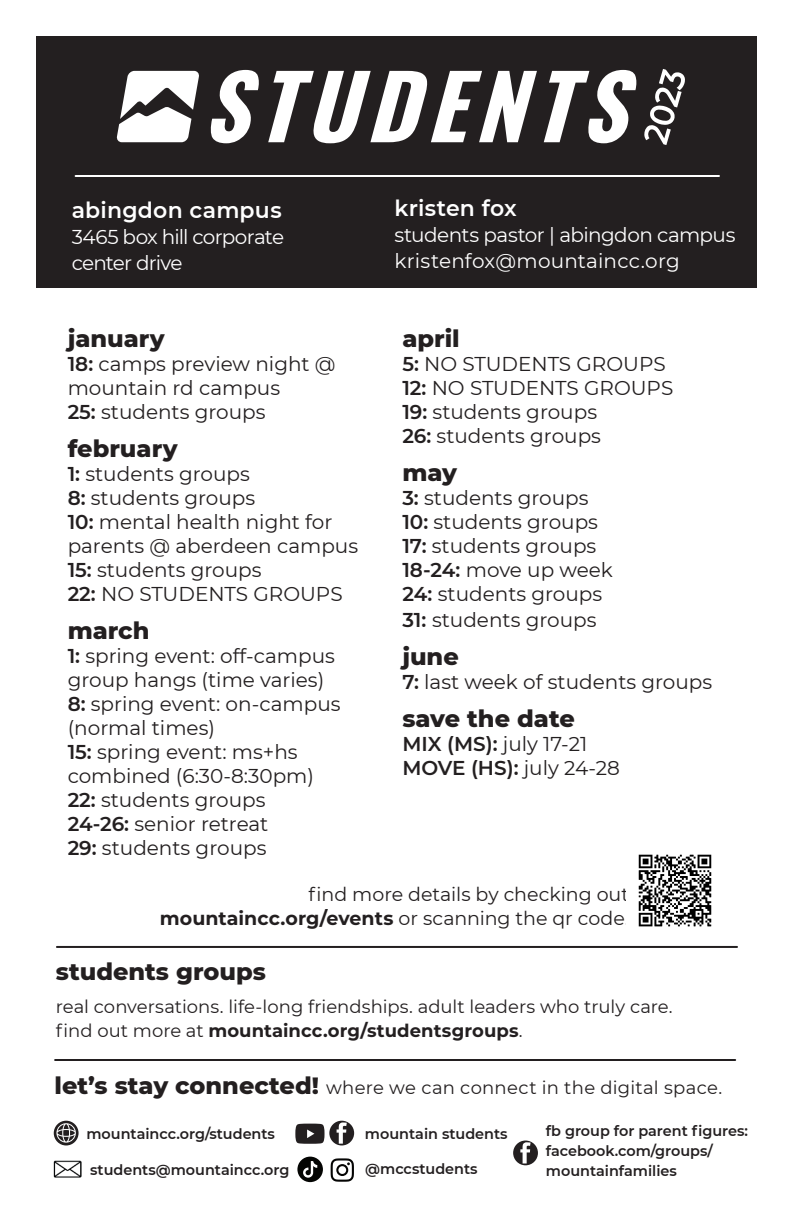
<style>
.page{position:relative;width:790px;height:1224px;background:#fff}
.page>*{position:absolute;margin:0;border:0;box-sizing:border-box;transform-origin:0 0}
.Header_Back{font:800 24px "Montserrat";color:#231f20}
.Body{font:600 22px "Montserrat";letter-spacing:.01em;color:#fff}
.Body-2{font:20px/24px "Montserrat";color:#231f20}
.Body-3{font:20px "Montserrat";letter-spacing:-.025em;color:#fff}
.Body-4{font:20px "Montserrat";letter-spacing:.01em;color:#fff}
.Body_Back{font:700 19px "Montserrat";color:#231f20}
.Body_Back-2{font:19px "Montserrat";color:#231f20}
.Body_Back-3{font:18px/24px "Montserrat";color:#231f20}
.Header_Back-2{font:18px "Montserrat";letter-spacing:.015em;color:#231f20}
.t1{font:600 14.4px/20px "Montserrat";color:#231f20}
.s1{font-weight:600}
.s2{font-weight:400}
.s3{font-weight:700}
.s4{font-weight:800;font-size:24px}
</style>
<div class="page">
<div style="left:36px;top:36px;width:720px;height:252px;background:#231f20"></div>
<hr style="left:76px;top:175px;width:643px;height:2px;background:#fff">
<svg style="left:210px;top:70px;width:49px;height:73px"></svg>
<svg style="left:268px;top:71px;width:269px;height:72px"></svg>
<svg style="left:544px;top:70px;width:92px;height:73px"></svg>
<svg style="left:117px;top:71px;width:82px;height:71px"></svg>
<hr style="left:55px;top:1059px;width:680px;height:2px;background:#231f20">
<svg style="left:54px;top:1121px;width:25px;height:24px"></svg>
<svg style="left:295px;top:1121px;width:59px;height:24px"></svg>
<img style="left:54px;top:1160px;width:28px;height:18px">
<svg style="left:331px;top:1158px;width:23px;height:24px"></svg>
<svg style="left:297px;top:1157px;width:26px;height:25px"></svg>
<hr style="left:57px;top:946px;width:680px;height:2px;background:#231f20">
<svg style="left:513px;top:1141px;width:25px;height:24px"></svg>
<img style="left:638px;top:854px;width:74px;height:73px">
<svg style="left:644px;top:69px;width:41px;height:76px"></svg>
<p class="Body" style="left:72px;top:195px;width:212px">abingdon campus</p>
<p class="Body-3" style="left:72px;top:223px;width:214px">3465 box hill corporate</p>
<p class="Body-3" style="left:72px;top:249px;width:113px">center drive</p>
<p class="Header_Back" style="left:68px;top:321px;width:99px">january</p>
<p class="Body-2" style="left:68px;top:351px;width:269px"><span class="s1">18:</span> camps preview night @ mountain rd campus</p>
<p class="Body-2" style="left:68px;top:399px;width:199px"><span class="s1">25:</span> students groups</p>
<p class="Header_Back" style="left:68px;top:431px;width:111px">february</p>
<p class="Body-2" style="left:68px;top:461px;width:184px"><span class="s1">1:</span> students groups</p>
<p class="Body-2" style="left:68px;top:485px;width:189px"><span class="s1">8:</span> students groups</p>
<p class="Body-2" style="left:68px;top:509px;width:266px"><span class="s1">10:</span> mental health night for</p>
<p class="Body-2" style="left:68px;top:533px;width:292px">parents @ aberdeen campus</p>
<p class="Body-2" style="left:68px;top:557px;width:195px"><span class="s1">15:</span> students groups</p>
<p class="Body-2" style="left:68px;top:581px;width:276px"><span class="s1">22:</span> NO STUDENTS GROUPS</p>
<p class="Header_Back" style="left:68px;top:613px;width:83px">march</p>
<p class="Body-2" style="left:68px;top:643px;width:269px"><span class="s1">1:</span> spring event: off-campus group hangs (time varies)</p>
<p class="Body-2" style="left:68px;top:691px;width:274px"><span class="s1">8:</span> spring event: on-campus</p>
<p class="Body-2" style="left:68px;top:715px;width:149px">(normal times)</p>
<p class="Body-2" style="left:68px;top:739px;width:231px"><span class="s1">15:</span> spring event: ms+hs</p>
<p class="Body-2" style="left:68px;top:763px;width:248px">combined (6:30-8:30pm)</p>
<p class="Body-2" style="left:68px;top:787px;width:199px"><span class="s1">22:</span> students groups</p>
<p class="Body-2" style="left:68px;top:811px;width:202px"><span class="s1">24-26:</span> senior retreat</p>
<p class="Body-2" style="left:68px;top:835px;width:200px"><span class="s1">29:</span> students groups</p>
<p class="Body" style="left:394px;top:193px;width:124px">kristen fox</p>
<p class="Body-3" style="left:394px;top:221px;width:343px">students pastor | abingdon campus</p>
<p class="Body-4" style="left:394px;top:247px;width:287px">kristenfox@mountaincc.org</p>
<p class="Header_Back" style="left:402px;top:321px;width:59px">april</p>
<p class="Body-2" style="left:402px;top:351px;width:272px"><span class="s1">5:</span> NO STUDENTS GROUPS<br><span class="s1">12:</span> NO STUDENTS GROUPS<br><span class="s1">19:</span> students groups<br><span class="s1">26:</span> students groups</p>
<p class="Header_Back" style="left:402px;top:455px;width:56px">may</p>
<p class="Body-2" style="left:402px;top:485px;width:212px"><span class="s1">3:</span> students groups<br><span class="s1">10:</span> students groups<br><span class="s1">17:</span> students groups<br><span class="s1">18-24:</span> move up week<br><span class="s1">24:</span> students groups</p>
<p class="Body-2" style="left:402px;top:607px;width:196px"><span class="s1">31:</span> students groups</p>
<p class="Header_Back" style="left:402px;top:639px;width:58px">june</p>
<p class="Body-2" style="left:402px;top:669px;width:311px"><span class="s1">7:</span> last week of students groups</p>
<p class="Header_Back" style="left:402px;top:701px;width:174px">save the date</p>
<p class="Body-2" style="left:402px;top:731px;width:219px"><span class="s1">MIX (MS):</span> july 17-21<br><span class="s1">MOVE (HS):</span> july 24-28</p>
<p class="Body_Back-2" style="left:309px;top:881px;width:322px">find more details by checking out</p>
<p class="Body_Back" style="left:160px;top:904px;width:471px">mountaincc.org/events <span class="s2">or scanning the qr code.</span></p>
<p class="Header_Back" style="left:56px;top:954px;width:211px">students groups</p>
<p class="Body_Back-3" style="left:56px;top:994px;width:618px">real conversations. life-long friendships. adult leaders who truly care. find out more at <span class="s3">mountaincc.org/studentsgroups</span>.</p>
<p class="Header_Back-2" style="left:55px;top:1076px;width:669px"><span class="s4">let’s stay connected!</span> where we can connect in the digital space.</p>
<p class="t1" style="left:86px;top:1123px;width:190px">mountaincc.org/students</p>
<p class="t1" style="left:365px;top:1123px;width:144px">mountain students</p>
<p class="t1" style="left:90px;top:1159px;width:201px">students@mountaincc.org</p>
<p class="t1" style="left:365px;top:1159px;width:114px">@mccstudents</p>
<p class="t1" style="left:546px;top:1120px;width:204px">fb group for parent figures:</p>
<p class="t1" style="left:546px;top:1140px;width:169px">facebook.com/groups/ mountainfamilies</p>
</div>
